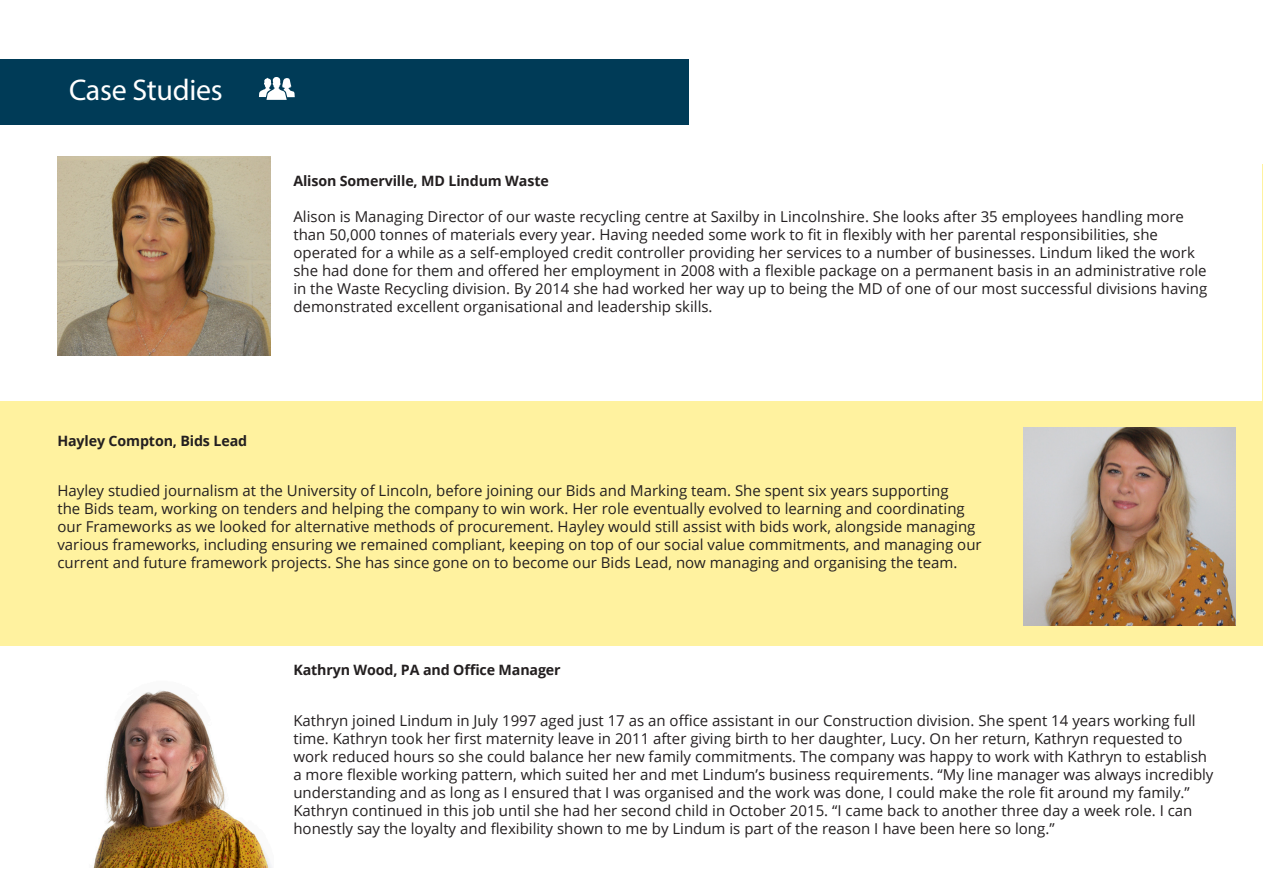
<style>
.page{position:relative;width:1263px;height:893px;background:#fff}
.page>*{position:absolute;margin:0;border:0;box-sizing:border-box;transform-origin:0 0}
.t1{font:30px "Myriad Pro";letter-spacing:-.01em;color:#fff}
.t2{font:15px/18px "Open Sans";color:#231f20}
.t3{font:700 14.25px "Open Sans";letter-spacing:-.01em;color:#231f20}
</style>
<div class="page">
<div style="left:0;top:402px;width:1263px;height:244px;background:#fff29f"></div>
<div style="left:0;top:60px;width:689px;height:65px;background:#003b57"></div>
<img style="left:57px;top:156px;width:213px;height:199px">
<img style="left:1023px;top:427px;width:213px;height:199px">
<img style="left:93px;top:690px;width:179px;height:178px">
<hr style="left:1262px;top:165px;width:1px;height:237px;background:#fff29f">
<svg style="left:259px;top:77px;width:36px;height:23px"></svg>
<p class="t1" style="left:69px;top:71px;width:155px">Case Studies</p>
<p class="t3" style="left:293px;top:171px;width:257px">Alison Somerville, MD Lindum Waste</p>
<p class="t2" style="left:293px;top:208px;width:915px">Alison is Managing Director of our waste recycling centre at Saxilby in Lincolnshire. She looks after 35 employees handling more than 50,000 tonnes of materials every year. Having needed some work to fit in flexibly with her parental responsibilities, she operated for a while as a self-employed credit controller providing her services to a number of businesses. Lindum liked the work she had done for them and offered her employment in 2008 with a flexible package on a permanent basis in an administrative role in the Waste Recycling division. By 2014 she had worked her way up to being the MD of one of our most successful divisions having demonstrated excellent organisational and leadership skills.</p>
<p class="t3" style="left:57px;top:431px;width:191px">Hayley Compton, Bids Lead</p>
<p class="t2" style="left:57px;top:481px;width:926px">Hayley studied journalism at the University of Lincoln, before joining our Bids and Marking team. She spent six years supporting<br>the Bids team, working on tenders and helping the company to win work. Her role eventually evolved to learning and coordinating our Frameworks as we looked for alternative methods of procurement. Hayley would still assist with bids work, alongside managing various frameworks, including ensuring we remained compliant, keeping on top of our social value commitments, and managing our current and future framework projects. She has since gone on to become our Bids Lead, now managing and organising the team.</p>
<p class="t3" style="left:293px;top:660px;width:269px">Kathryn Wood, PA and Office Manager</p>
<p class="t2" style="left:293px;top:711px;width:922px">Kathryn joined Lindum in July 1997 aged just 17 as an office assistant in our Construction division. She spent 14 years working full time. Kathryn took her first maternity leave in 2011 after giving birth to her daughter, Lucy. On her return, Kathryn requested to work reduced hours so she could balance her new family commitments. The company was happy to work with Kathryn to establish a more flexible working pattern, which suited her and met Lindum’s business requirements. “My line manager was always incredibly understanding and as long as I ensured that I was organised and the work was done, I could make the role fit around my family.” Kathryn continued in this job until she had her second child in October 2015. “I came back to another three day a week role. I can honestly say the loyalty and flexibility shown to me by Lindum is part of the reason I have been here so long.”</p>
</div>
